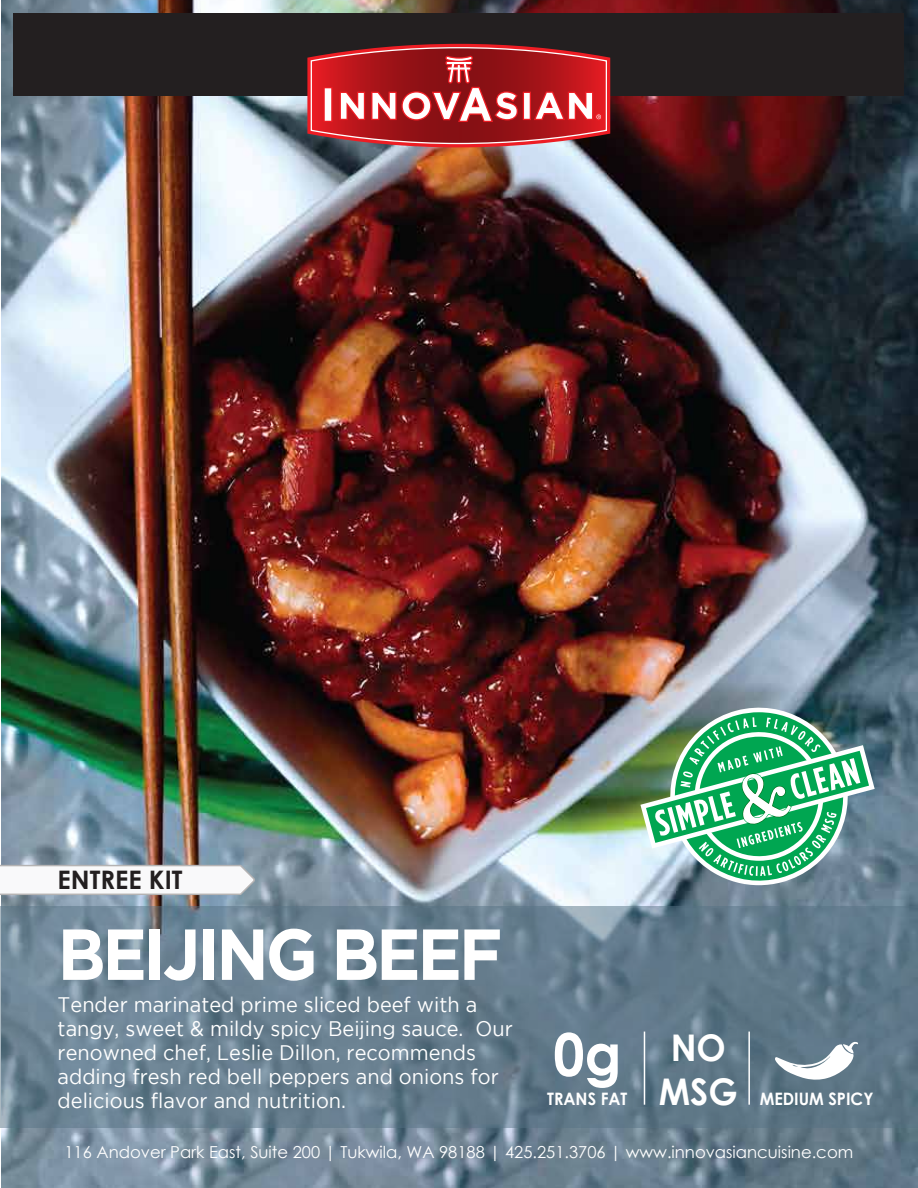
<style>
.page{position:relative;width:918px;height:1188px;background:#fff}
.page>*{position:absolute;margin:0;border:0;box-sizing:border-box;transform-origin:0 0}
.t1{font:700 72px "Gotham";letter-spacing:-.05em;color:#fff;scale:.92 1}
.t2{font:700 58.8px "Century Gothic";color:#fff;scale:.95 1}
.t3{font:700 36.75px/44.1px "Century Gothic";color:#fff;text-align:center;scale:.95 1}
.t4{font:700 25.5px "Century Gothic";color:#231f20}
.t5{font:21px/24px "Gotham";color:#fff;scale:.95 1}
.t6{font:700 17.1px "Century Gothic";color:#fff;scale:.95 1}
.t7{font:16.5px "Century Gothic";color:#fff}
</style>
<div class="page">
<img style="left:2px;top:0;width:916px;height:1188px">
<svg style="left:0;top:906px;width:918px;height:222px;background:#667e8f"></svg>
<svg style="left:0;top:865px;width:255px;height:30px"></svg>
<div style="left:13px;top:13px;width:891px;height:83px;background:#231f20"></div>
<svg style="left:307px;top:44px;width:303px;height:103px;background:#b33a3e"></svg>
<svg style="left:775px;top:1042px;width:83px;height:38px"></svg>
<hr style="left:644px;top:1032px;width:1px;height:73px;background:#fff">
<hr style="left:748px;top:1032px;width:2px;height:73px;background:#fff">
<img style="left:640px;top:708px;width:235px;height:177px">
<p class="t4" style="left:58px;top:860px;width:126px">ENTREE KIT</p>
<h1 class="t1" style="left:58px;top:913px;width:485px">BEIJING BEEF</h1>
<p class="t5" style="left:58px;top:993px;width:481px">Tender marinated prime sliced beef with a tangy, sweet &amp; mildy spicy Beijing sauce. Our renowned chef, Leslie Dillon, recommends adding fresh red bell peppers and onions for delicious flavor and nutrition.</p>
<h2 class="t2" style="left:553px;top:1010px;width:73px">0g</h2>
<p class="t6" style="left:547px;top:1086px;width:86px">TRANS FAT</p>
<h3 class="t3" style="left:659px;top:1024px;width:85px">NO<br>MSG</h3>
<p class="t6" style="left:760px;top:1086px;width:121px">MEDIUM SPICY</p>
<p class="t7" style="left:64px;top:1141px;width:790px">116 Andover Park East, Suite 200 | Tukwila, WA 98188 | 425.251.3706 | www.innovasiancuisine.com</p>
</div>
